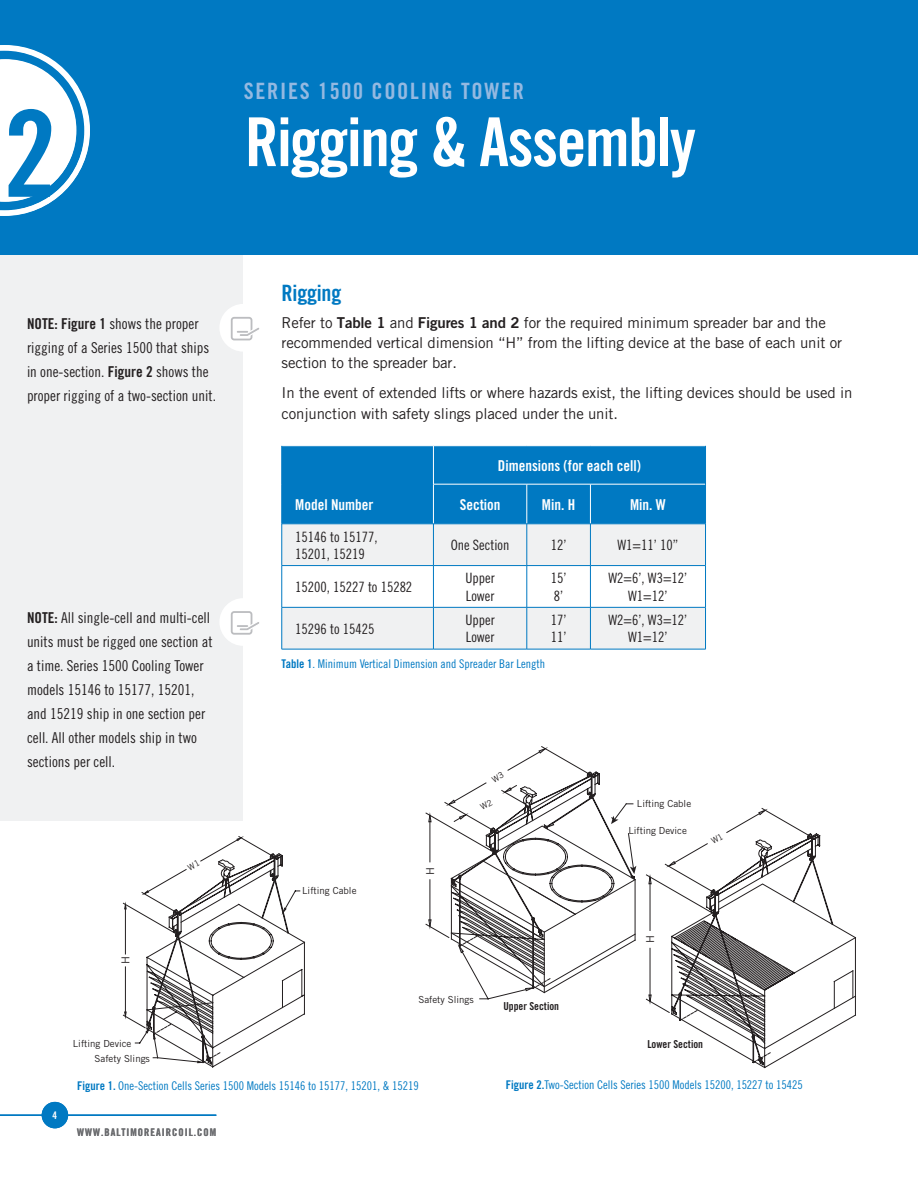
<style>
.page{position:relative;width:918px;height:1188px;background:#fff}
.page>*{position:absolute;margin:0;border:0;box-sizing:border-box;transform-origin:0 0}
.large_number{font:120px "Trade Gothic Bold Cond Twenty";color:#0079c2}
.main_header_white{font:67.5px "Trade Gothic Bold Cond Twenty";letter-spacing:-.025em;color:#fff}
.product_name{font:22.5px "Trade Gothic Bold Cond Twenty";letter-spacing:.075em;color:#94b9e1}
.subhead{font:22.5px "Trade Gothic Bold Cond Twenty";letter-spacing:-.01em;color:#0079c2}
.warning_notes_body{font:15px/24px "Trade Gothic Cond Eighteen";color:#231f20}
.body{font:15px/20.2px "Trade Gothic";letter-spacing:-.01em;color:#231f20}
.table_header_centere{font:15px "Trade Gothic Bold Cond Twenty";color:#fff}
.table_header{font:15px "Trade Gothic Bold Cond Twenty";color:#fff}
.table_body_centered{font:14.25px "Trade Gothic Cond Eighteen";color:#231f20}
.table_body{font:14.25px/17.1px "Trade Gothic Cond Eighteen";color:#231f20}
.figure_table{font:12px "Trade Gothic Cond Eighteen";color:#0079c2}
.t1{font:10.95px "Trade Gothic Bold Cond Twenty";color:#231f20}
.t2{font:10.95px "Trade Gothic";color:#231f20}
.t3{font:10.5px "Trade Gothic Bold Cond Twenty";letter-spacing:.1em;color:#6c6d70}
.t4{font:10.5px "Trade Gothic Bold Cond Twenty";color:#fff}
.t5{font:9.75px/14.9px "Trade Gothic";color:#231f20}
.s1{font-family:"Trade Gothic Bold Cond Twenty"}
.s2{font-family:"Trade Gothic Bold Two"}
</style>
<div class="page">
<div style="left:0;top:255px;width:243px;height:566px;background:#f0f1f2"></div>
<div style="left:0;top:0;width:918px;height:255px;background:#0079c2"></div>
<hr style="left:0;top:1114px;width:216px;height:2px;background:#0079c2">
<div style="left:42px;top:1102px;width:26px;height:26px;background:#0079c2;border-radius:50%"></div>
<div style="left:283px;top:446px;width:422px;height:78px;background:#0079c2"></div>
<svg style="left:283px;top:525px;width:422px;height:124px;fill:#f0f1f2"></svg>
<hr style="left:433px;top:446px;width:1px;height:38px;background:#fff">
<hr style="left:433px;top:484px;width:94px;height:1px;background:#fff">
<hr style="left:433px;top:484px;width:1px;height:40px;background:#fff">
<hr style="left:527px;top:484px;width:63px;height:1px;background:#fff">
<hr style="left:527px;top:484px;width:1px;height:40px;background:#fff">
<hr style="left:590px;top:484px;width:115px;height:1px;background:#fff">
<hr style="left:590px;top:484px;width:1px;height:40px;background:#fff">
<hr style="left:433px;top:524px;width:1px;height:41px;background:#0079c2">
<hr style="left:527px;top:524px;width:1px;height:41px;background:#0079c2">
<hr style="left:590px;top:524px;width:1px;height:41px;background:#0079c2">
<hr style="left:282px;top:565px;width:151px;height:1px;background:#0079c2">
<hr style="left:433px;top:565px;width:94px;height:1px;background:#0079c2">
<hr style="left:433px;top:566px;width:1px;height:41px;background:#0079c2">
<hr style="left:527px;top:565px;width:63px;height:1px;background:#0079c2">
<hr style="left:527px;top:566px;width:1px;height:41px;background:#0079c2">
<hr style="left:590px;top:565px;width:116px;height:1px;background:#0079c2">
<hr style="left:590px;top:566px;width:1px;height:41px;background:#0079c2">
<hr style="left:282px;top:524px;width:151px;height:1px;background:#0079c2">
<hr style="left:282px;top:524px;width:1px;height:41px;background:#0079c2">
<hr style="left:433px;top:524px;width:94px;height:1px;background:#0079c2">
<hr style="left:527px;top:524px;width:63px;height:1px;background:#0079c2">
<hr style="left:590px;top:524px;width:116px;height:1px;background:#0079c2">
<hr style="left:705px;top:524px;width:1px;height:41px;background:#0079c2">
<hr style="left:282px;top:566px;width:1px;height:41px;background:#0079c2">
<hr style="left:705px;top:566px;width:1px;height:41px;background:#0079c2">
<hr style="left:282px;top:607px;width:151px;height:1px;background:#0079c2">
<hr style="left:433px;top:607px;width:94px;height:1px;background:#0079c2">
<hr style="left:527px;top:607px;width:63px;height:1px;background:#0079c2">
<hr style="left:590px;top:607px;width:116px;height:1px;background:#0079c2">
<hr style="left:705px;top:484px;width:1px;height:40px;background:#0079c2">
<hr style="left:282px;top:446px;width:1px;height:38px;background:#0079c2">
<hr style="left:282px;top:484px;width:1px;height:40px;background:#0079c2">
<hr style="left:705px;top:446px;width:1px;height:38px;background:#0079c2">
<hr style="left:282px;top:608px;width:1px;height:41px;background:#0079c2">
<hr style="left:282px;top:649px;width:151px;height:1px;background:#0079c2">
<hr style="left:433px;top:608px;width:1px;height:41px;background:#0079c2">
<hr style="left:527px;top:608px;width:1px;height:41px;background:#0079c2">
<hr style="left:590px;top:608px;width:1px;height:41px;background:#0079c2">
<hr style="left:705px;top:608px;width:1px;height:41px;background:#0079c2">
<hr style="left:433px;top:649px;width:94px;height:1px;background:#0079c2">
<hr style="left:527px;top:649px;width:63px;height:1px;background:#0079c2">
<hr style="left:590px;top:649px;width:116px;height:1px;background:#0079c2">
<div style="left:219px;top:304px;width:48px;height:48px;background:#fff;border-radius:50%"></div>
<svg style="left:231px;top:317px;width:29px;height:23px"></svg>
<svg style="left:0;top:45px;width:90px;height:171px"></svg>
<div style="left:219px;top:598px;width:48px;height:48px;background:#fff;border-radius:50%"></div>
<svg style="left:231px;top:611px;width:28px;height:24px"></svg>
<svg style="left:425px;top:746px;width:431px;height:323px"></svg>
<svg style="left:122px;top:836px;width:183px;height:232px"></svg>
<p class="large_number" style="left:3px;top:81px;width:55px">2</p>
<p class="product_name" style="left:244px;top:77px;width:282px">SERIES 1500 COOLING TOWER</p>
<p class="main_header_white" style="left:245px;top:101px;width:453px">Rigging &amp; Assembly</p>
<p class="warning_notes_body" style="left:27px;top:311px;width:191px"><span class="s1">NOTE: Figure 1</span> shows the proper rigging of a Series 1500 that ships in one-section. <span class="s1">Figure 2</span> shows the proper rigging of a two-section unit.</p>
<p class="warning_notes_body" style="left:27px;top:605px;width:187px"><span class="s1">NOTE:</span> All single-cell and multi-cell units must be rigged one section at a time. Series 1500 Cooling Tower models 15146 to 15177, 15201, and 15219 ship in one section per cell. All other models ship in two sections per cell.</p>
<p class="t2" style="left:119px;top:964px;width:9px;rotate:-90deg">H</p>
<p class="t5" style="left:95px;top:1036px;width:57px;text-indent:-22px">Lifting Device<br>Safety Slings</p>
<p class="subhead" style="left:282px;top:279px;width:61px">Rigging</p>
<p class="body" style="left:282px;top:312px;width:562px">Refer to <span class="s2">Table 1</span> and <span class="s2">Figures 1 and 2</span> for the required minimum spreader bar and the recommended vertical dimension “H” from the lifting device at the base of each unit or section to the spreader bar.</p>
<p class="body" style="left:282px;top:383px;width:572px">In the event of extended lifts or where hazards exist, the lifting devices should be used in conjunction with safety slings placed under the unit.</p>
<p class="table_header" style="left:295px;top:496px;width:80px">Model Number</p>
<p class="table_header_centere" style="left:498px;top:456px;width:145px">Dimensions (for each cell)</p>
<p class="table_header_centere" style="left:460px;top:496px;width:42px">Section</p>
<p class="table_header_centere" style="left:542px;top:496px;width:35px">Min. H</p>
<p class="table_header_centere" style="left:630px;top:496px;width:37px">Min. W</p>
<p class="table_body" style="left:295px;top:528px;width:84px">15146 to 15177,<br>15201, 15219</p>
<p class="table_body_centered" style="left:451px;top:537px;width:60px">One Section</p>
<p class="table_body_centered" style="left:551px;top:537px;width:17px">12’</p>
<p class="table_body_centered" style="left:618px;top:537px;width:62px">W1=11’ 10”</p>
<p class="table_body" style="left:295px;top:578px;width:119px">15200, 15227 to 15282</p>
<p class="table_body_centered" style="left:551px;top:570px;width:17px">15’</p>
<p class="table_body_centered" style="left:554px;top:587px;width:11px">8’</p>
<p class="table_body_centered" style="left:609px;top:570px;width:80px">W2=6’, W3=12’</p>
<p class="table_body_centered" style="left:628px;top:587px;width:41px">W1=12’</p>
<p class="table_body_centered" style="left:465px;top:570px;width:31px">Upper</p>
<p class="table_body_centered" style="left:466px;top:587px;width:30px">Lower</p>
<p class="table_body" style="left:295px;top:620px;width:81px">15296 to 15425</p>
<p class="table_body_centered" style="left:465px;top:612px;width:31px">Upper</p>
<p class="table_body_centered" style="left:466px;top:629px;width:30px">Lower</p>
<p class="table_body_centered" style="left:551px;top:612px;width:17px">17’</p>
<p class="table_body_centered" style="left:551px;top:629px;width:17px">11’</p>
<p class="figure_table" style="left:282px;top:657px;width:265px"><span class="s1">Table 1</span>. Minimum Vertical Dimension and Spreader Bar Length</p>
<p class="table_body_centered" style="left:609px;top:612px;width:80px">W2=6’, W3=12’</p>
<p class="table_body_centered" style="left:628px;top:629px;width:41px">W1=12’</p>
<p class="t5" style="left:302px;top:883px;width:56px">Lifting Cable</p>
<p class="t2" style="left:424px;top:875px;width:9px;rotate:-90deg">H</p>
<p class="t5" style="left:418px;top:992px;width:57px">Safety Slings</p>
<p class="t1" style="left:503px;top:1000px;width:57px">Upper Section</p>
<p class="t5" style="left:637px;top:796px;width:56px">Lifting Cable</p>
<p class="t5" style="left:628px;top:823px;width:60px">Lifting Device</p>
<p class="t2" style="left:644px;top:943px;width:9px;rotate:-90deg">H</p>
<p class="t1" style="left:647px;top:1037px;width:57px">Lower Section</p>
<p class="t4" style="left:53px;top:1109px;width:6px">4</p>
<p class="figure_table" style="left:77px;top:1079px;width:343px"><span class="s1">Figure 1.</span> One-Section Cells Series 1500 Models 15146 to 15177, 15201, &amp; 15219</p>
<p class="t3" style="left:77px;top:1125px;width:141px">WWW.BALTIMOREAIRCOIL.COM</p>
<p class="figure_table" style="left:506px;top:1078px;width:299px"><span class="s1">Figure 2.</span>Two-Section Cells Series 1500 Models 15200, 15227 to 15425</p>
</div>
